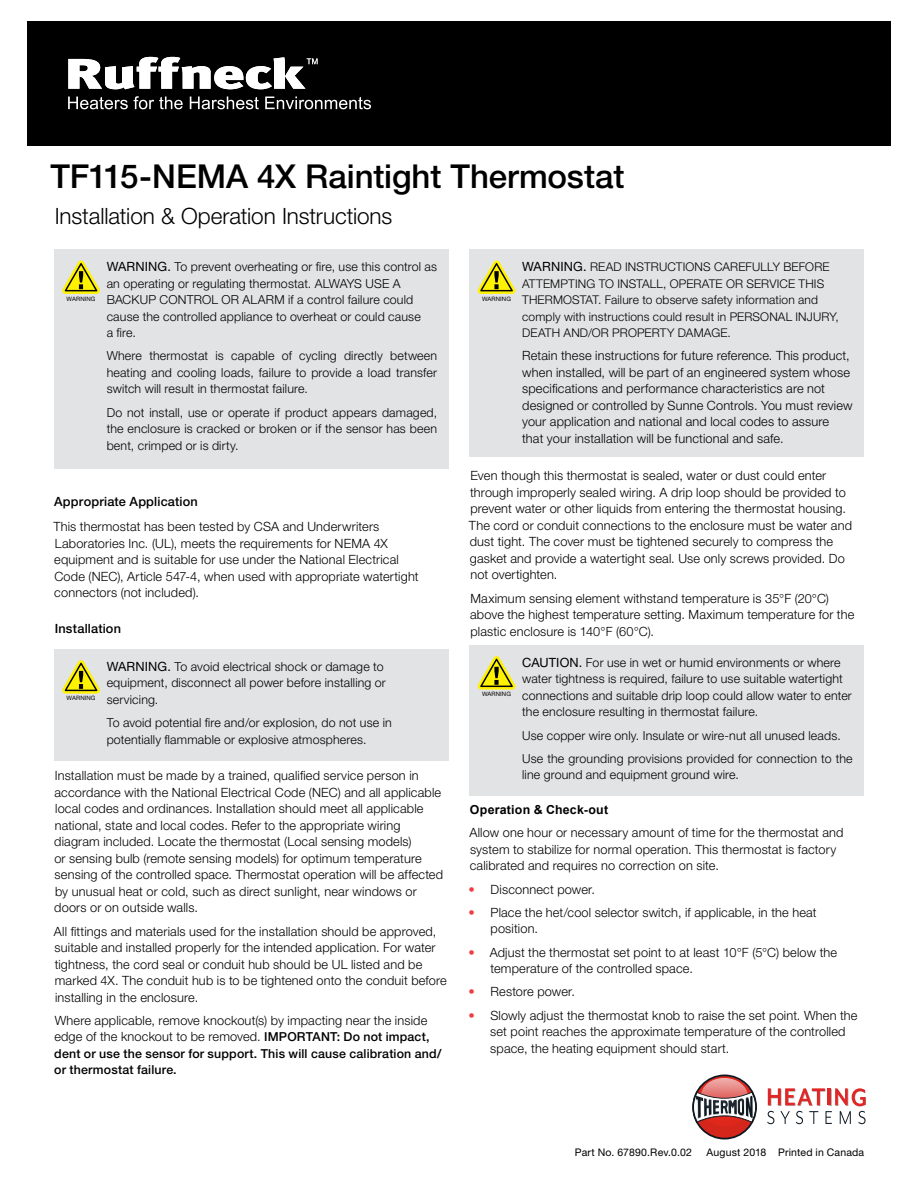
<style>
.page{position:relative;width:918px;height:1188px;background:#fff}
.page>*{position:absolute;margin:0;border:0;box-sizing:border-box;transform-origin:0 0}
.t1{font:500 33px "Helvetica Neue LT Std";letter-spacing:-.005em;color:#000}
.t2{font:300 22.5px "Helvetica Neue LT Std";letter-spacing:-.005em;color:#000}
.t3{font:300 12.75px/16.5px "Helvetica Neue LT Std";letter-spacing:.01em;color:#000}
.t4{font:500 12.75px "Helvetica Neue LT Std";letter-spacing:.015em;color:#000}
.t5{font:300 12.3px/16.5px "Helvetica Neue LT Std";letter-spacing:.015em;color:#000}
.t6{font:500 12.3px/16.5px "Helvetica Neue LT Std";letter-spacing:.015em;color:#000}
.t7{font:700 12.3px "Arial";letter-spacing:.015em;color:#000}
.t8{font:300 12px/16.5px "Helvetica Neue LT Std";letter-spacing:.015em;color:#000}
.t9{font:10.5px "Helvetica Neue LT Std";letter-spacing:.015em;color:#000}
.t10{font:6px "Helvetica Neue LT Std";letter-spacing:.02em;color:#000}
.s1{font-weight:400;font-size:12.75px}
.s2{font-weight:500;font-size:12.3px}
.s3{color:#ef3d42}
</style>
<div class="page">
<div style="left:27px;top:22px;width:864px;height:124px;background:#000"></div>
<svg style="left:68px;top:97px;width:60px;height:12px"></svg>
<svg style="left:134px;top:96px;width:49px;height:13px"></svg>
<svg style="left:190px;top:97px;width:69px;height:12px"></svg>
<svg style="left:265px;top:97px;width:106px;height:12px"></svg>
<svg style="left:68px;top:57px;width:249px;height:32px"></svg>
<svg style="left:767px;top:1088px;width:99px;height:36px"></svg>
<svg style="left:692px;top:1075px;width:65px;height:65px"></svg>
<div style="left:54px;top:249px;width:394px;height:219px;background:#e2e3e4"></div>
<svg style="left:62px;top:260px;width:38px;height:34px"></svg>
<div style="left:54px;top:649px;width:394px;height:112px;background:#e2e3e4"></div>
<svg style="left:62px;top:660px;width:38px;height:34px"></svg>
<div style="left:470px;top:249px;width:394px;height:208px;background:#e2e3e4"></div>
<svg style="left:478px;top:260px;width:37px;height:34px"></svg>
<div style="left:470px;top:645px;width:394px;height:150px;background:#e2e3e4"></div>
<svg style="left:478px;top:656px;width:37px;height:34px"></svg>
<h1 class="t1" style="left:50px;top:157px;width:575px">TF115-NEMA 4X Raintight Thermostat</h1>
<h2 class="t2" style="left:55px;top:202px;width:339px">Installation &amp; Operation Instructions</h2>
<p class="t10" style="left:67px;top:295px;width:30px">WARNING</p>
<p class="t5" style="left:107px;top:258px;width:332px"><span class="s1">WARNING.</span> To prevent overheating or fire, use this control as an operating or regulating thermostat. ALWAYS USE A BACKUP CONTROL OR ALARM if a control failure could cause the controlled appliance to overheat or could cause<br>a fire.</p>
<p class="t5" style="left:107px;top:348px;width:332px;text-align:justify">Where thermostat is capable of cycling directly between heating and cooling loads, failure to provide a load transfer switch will result in thermostat failure.</p>
<p class="t5" style="left:107px;top:404px;width:332px;text-align:justify">Do not install, use or operate if product appears damaged, the enclosure is cracked or broken or if the sensor has been bent, crimped or is dirty.</p>
<p class="t4" style="left:54px;top:494px;width:145px">Appropriate Application</p>
<p class="t3" style="left:53px;top:518px;width:367px">This thermostat has been tested by CSA and Underwriters Laboratories Inc. (UL), meets the requirements for NEMA 4X equipment and is suitable for use under the National Electrical Code (NEC), Article 547-4, when used with appropriate watertight connectors (not included).</p>
<p class="t4" style="left:55px;top:620px;width:68px">Installation</p>
<p class="t5" style="left:107px;top:658px;width:281px"><span class="s1">WARNING.</span> To avoid electrical shock or damage to equipment, disconnect all power before installing or servicing.</p>
<p class="t5" style="left:107px;top:714px;width:287px">To avoid potential fire and/or explosion, do not use in potentially flammable or explosive atmospheres.</p>
<p class="t3" style="left:54px;top:767px;width:390px">Installation must be made by a trained, qualified service person in accordance with the National Electrical Code (NEC) and all applicable local codes and ordinances. Installation should meet all applicable national, state and local codes. Refer to the appropriate wiring diagram included. Locate the thermostat (Local sensing models)<br>or sensing bulb (remote sensing models) for optimum temperature sensing of the controlled space. Thermostat operation will be affected by unusual heat or cold, such as direct sunlight, near windows or doors or on outside walls.</p>
<p class="t3" style="left:54px;top:923px;width:394px">All fittings and materials used for the installation should be approved, suitable and installed properly for the intended application. For water tightness, the cord seal or conduit hub should be UL listed and be marked 4X. The conduit hub is to be tightened onto the conduit before installing in the enclosure.</p>
<p class="t3" style="left:54px;top:1012px;width:377px">Where applicable, remove knockout(s) by impacting near the inside edge of the knockout to be removed. <span class="s2">IMPORTANT: Do not impact,</span></p>
<p class="t6" style="left:54px;top:1045px;width:389px">dent or use the sensor for support. This will cause calibration and/ or thermostat failure.</p>
<p class="t10" style="left:67px;top:695px;width:30px">WARNING</p>
<p class="t8" style="left:522px;top:258px;width:318px"><span class="s1">WARNING.</span> READ INSTRUCTIONS CAREFULLY BEFORE ATTEMPTING TO INSTALL, OPERATE OR SERVICE THIS THERMOSTAT. Failure to observe safety information and comply with instructions could result in PERSONAL INJURY, DEATH AND/OR PROPERTY DAMAGE.</p>
<p class="t3" style="left:522px;top:347px;width:332px">Retain these instructions for future reference. This product, when installed, will be part of an engineered system whose specifications and performance characteristics are not designed or controlled by Sunne Controls. You must review your application and national and local codes to assure that your installation will be functional and safe.</p>
<p class="t3" style="left:469px;top:467px;width:385px">Even though this thermostat is sealed, water or dust could enter through improperly sealed wiring. A drip loop should be provided to prevent water or other liquids from entering the thermostat housing.<br>The cord or conduit connections to the enclosure must be water and dust tight. The cover must be tightened securely to compress the gasket and provide a watertight seal. Use only screws provided. Do not overtighten.</p>
<p class="t3" style="left:470px;top:589px;width:386px">Maximum sensing element withstand temperature is 35°F (20°C) above the highest temperature setting. Maximum temperature for the plastic enclosure is 140°F (60°C).</p>
<p class="t10" style="left:482px;top:295px;width:30px">WARNING</p>
<p class="t5" style="left:522px;top:654px;width:331px"><span class="s1">CAUTION.</span> For use in wet or humid environments or where water tightness is required, failure to use suitable watertight connections and suitable drip loop could allow water to enter the enclosure resulting in thermostat failure.</p>
<p class="t5" style="left:522px;top:723px;width:332px;line-height:23.2px">Use copper wire only. Insulate or wire-nut all unused leads.<br>Use the grounding provisions provided for connection to the</p>
<p class="t5" style="left:522px;top:766px;width:218px">line ground and equipment ground wire.</p>
<p class="t7" style="left:470px;top:801px;width:140px">Operation &amp; Check-out</p>
<p class="t3" style="left:469px;top:824px;width:376px">Allow one hour or necessary amount of time for the thermostat and system to stabilize for normal operation. This thermostat is factory calibrated and requires no correction on site.</p>
<p class="t3" style="left:468px;top:880px;width:128px"><span class="s3">•</span> Disconnect power.</p>
<p class="t3" style="left:491px;top:904px;width:328px;text-indent:-22px"><span class="s3">•</span> Place the het/cool selector switch, if applicable, in the heat position.</p>
<p class="t3" style="left:490px;top:943px;width:348px;text-indent:-22px"><span class="s3">•</span> Adjust the thermostat set point to at least 10°F (5°C) below the temperature of the controlled space.</p>
<p class="t3" style="left:468px;top:983px;width:108px"><span class="s3">•</span> Restore power.</p>
<p class="t3" style="left:490px;top:1006px;width:369px;text-indent:-22px"><span class="s3">•</span> Slowly adjust the thermostat knob to raise the set point. When the set point reaches the approximate temperature of the controlled space, the heating equipment should start.</p>
<p class="t10" style="left:482px;top:690px;width:30px">WARNING</p>
<p class="t9" style="left:575px;top:1146px;width:119px">Part No. 67890.Rev.0.02</p>
<p class="t9" style="left:707px;top:1146px;width:159px">August 2018 Printed in Canada</p>
</div>
